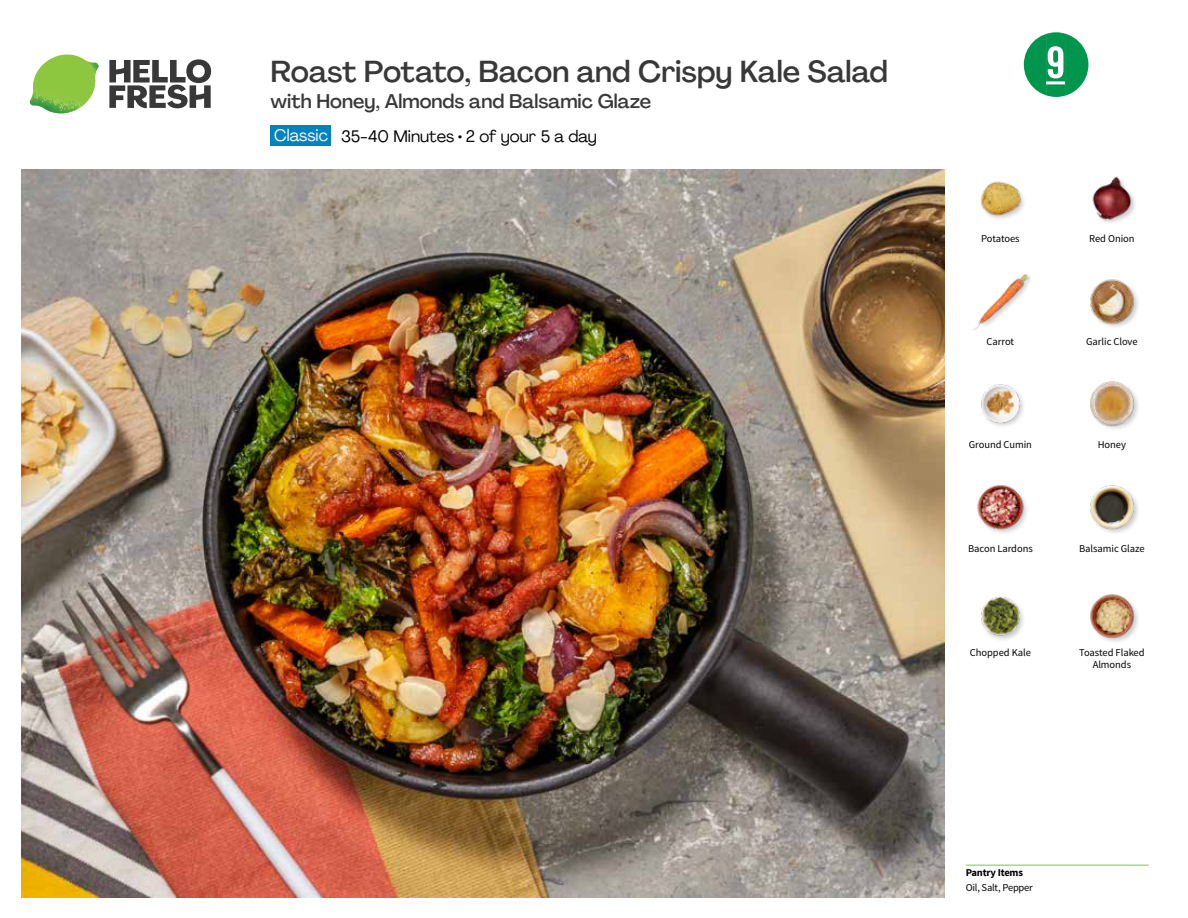
<style>
.page{position:relative;width:1188px;height:918px;background:#fff}
.page>*{position:absolute;margin:0;border:0;box-sizing:border-box;transform-origin:0 0}
.t1{font:45.9px "Kapra";color:#fff;scale:1.18 1}
.t2{font:500 30px "Agrandir";letter-spacing:-.005em;color:#383839}
.t3{font:500 19.5px "Agrandir";color:#383839}
.t4{font:16.5px "Agrandir";color:#000}
.t5{font:16.5px "Agrandir";color:#fff}
.t6{font:10.5px/12px "Source Sans Pro";letter-spacing:-.005em;color:#000;text-align:center}
.t7{font:700 10.5px "Source Sans Pro";letter-spacing:-.02em;color:#000}
</style>
<div class="page">
<svg style="left:109px;top:59px;width:102px;height:49px"></svg>
<img style="left:30px;top:55px;width:69px;height:59px">
<img style="left:21px;top:170px;width:924px;height:728px">
<hr style="left:966px;top:865px;width:183px;height:1px;background:#82c341">
<div style="left:271px;top:126px;width:60px;height:20px;background:#0083be"></div>
<img style="left:981px;top:596px;width:42px;height:44px">
<img style="left:1090px;top:594px;width:48px;height:48px">
<img style="left:981px;top:384px;width:42px;height:42px">
<img style="left:977px;top:485px;width:50px;height:48px">
<img style="left:1090px;top:485px;width:48px;height:48px">
<img style="left:1090px;top:381px;width:48px;height:48px">
<img style="left:980px;top:181px;width:44px;height:38px">
<img style="left:973px;top:274px;width:56px;height:56px">
<img style="left:1090px;top:279px;width:48px;height:48px">
<img style="left:1092px;top:176px;width:43px;height:47px">
<svg style="left:1023px;top:32px;width:66px;height:65px"></svg>
<h2 class="t2" style="left:271px;top:53px;width:619px">Roast Potato, Bacon and Crispy Kale Salad</h2>
<h3 class="t3" style="left:271px;top:89px;width:382px">with Honey, Almonds and Balsamic Glaze</h3>
<h3 class="t5" style="left:274px;top:125px;width:55px">Classic</h3>
<h3 class="t4" style="left:341px;top:126px;width:257px">35-40 Minutes • 2 of your 5 a day</h3>
<h1 class="t1" style="left:1046px;top:36px;width:18px">9</h1>
<p class="t6" style="left:981px;top:232px;width:40px">Potatoes</p>
<p class="t6" style="left:1089px;top:232px;width:47px">Red Onion</p>
<p class="t6" style="left:987px;top:336px;width:29px">Carrot</p>
<p class="t6" style="left:1086px;top:336px;width:53px">Garlic Clove</p>
<p class="t6" style="left:969px;top:439px;width:65px">Ground Cumin</p>
<p class="t6" style="left:1098px;top:439px;width:30px">Honey</p>
<p class="t6" style="left:968px;top:542px;width:66px">Bacon Lardons</p>
<p class="t6" style="left:1079px;top:542px;width:67px">Balsamic Glaze</p>
<p class="t6" style="left:970px;top:647px;width:62px">Chopped Kale</p>
<p class="t6" style="left:1079px;top:647px;width:67px">Toasted Flaked<br>Almonds</p>
<p class="t7" style="left:966px;top:866px;width:59px">Pantry Items</p>
<p class="t6" style="left:966px;top:881px;width:69px">Oil, Salt, Pepper</p>
</div>
